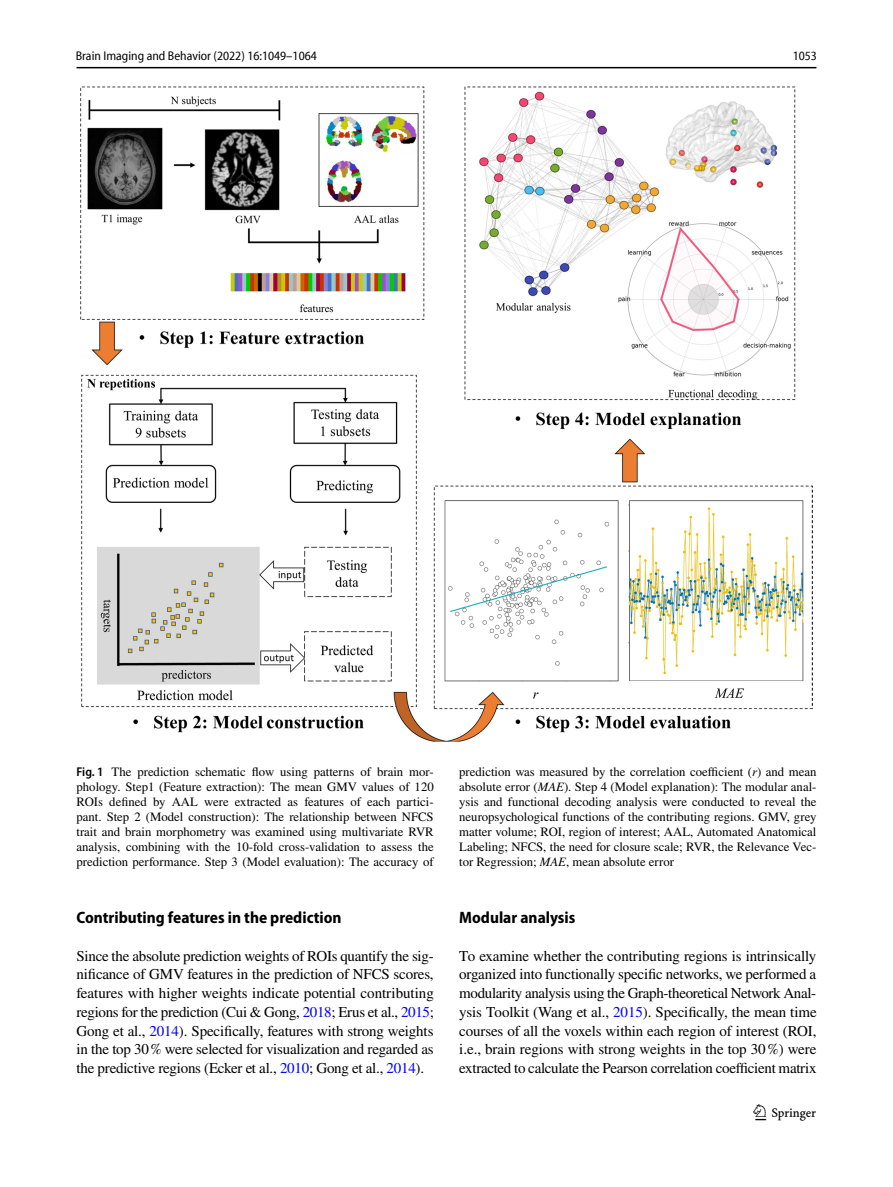
<style>
.page{position:relative;width:893px;height:1187px;background:#fff}
.page>*{position:absolute;margin:0;border:0;box-sizing:border-box;transform-origin:0 0}
.t1{font:22.5px "Springnew Regular 3";color:#000}
.t2{font:700 semi-condensed 16.5px "Myriad Pro";color:#000}
.t3{font:15px/18.8px "STIX";letter-spacing:-.02em;color:#000;text-align:justify}
.t4{font:12.75px/15px "STIX";color:#000;text-align:justify}
.t5{font:semi-condensed 12.75px "Myriad Pro Unic";color:#000}
.s1{font-family:"Myriad Pro";font-weight:600;font-stretch:semi-condensed}
.s2{font-style:italic}
.s3{color:#00f}
</style>
<div class="page">
<hr style="left:77px;top:67px;width:739px;height:1px;background:#000">
<img style="left:81px;top:87px;width:731px;height:654px">
<p class="t5" style="left:76px;top:51px;width:243px">Brain Imaging and Behavior (2022) 16:1049–1064</p>
<p class="t5" style="left:793px;top:51px;width:26px">1053</p>
<p class="t4" style="left:77px;top:765px;width:359px"><span class="s1">Fig. 1</span> The prediction schematic flow using patterns of brain mor&shy;phology. Step1 (Feature extraction): The mean GMV values of 120<br>ROIs defined by AAL were extracted as features of each partici&shy;pant. Step 2 (Model construction): The relationship between NFCS trait and brain morphometry was examined using multivariate RVR analysis, combining with the 10-fold cross-validation to assess the prediction performance. Step 3 (Model evaluation): The accuracy of</p>
<p class="t4" style="left:459px;top:765px;width:359px">prediction was measured by the correlation coefficient (<span class="s2">r</span>) and mean absolute error (<span class="s2">MAE</span>). Step 4 (Model explanation): The modular anal&shy;ysis and functional decoding analysis were conducted to reveal the neuropsychological functions of the contributing regions. GMV, grey matter volume; ROI, region of interest; AAL, Automated Anatomical Labeling; NFCS, the need for closure scale; RVR, the Relevance Vec&shy;tor Regression; <span class="s2">MAE</span>, mean absolute error</p>
<p class="t2" style="left:77px;top:908px;width:267px">Contributing features in the prediction</p>
<p class="t3" style="left:77px;top:947px;width:359px">Since the absolute prediction weights of ROIs quantify the sig&shy;nificance of GMV features in the prediction of NFCS scores, features with higher weights indicate potential contributing regions for the prediction (Cui &amp; Gong, <span class="s3">2018</span>; Erus et al., <span class="s3">2015</span>; Gong et al., <span class="s3">2014</span>). Specifically, features with strong weights in the top 30% were selected for visualization and regarded as the predictive regions (Ecker et al., <span class="s3">2010</span>; Gong et al., <span class="s3">2014</span>).</p>
<p class="t2" style="left:459px;top:908px;width:118px">Modular analysis</p>
<p class="t3" style="left:459px;top:947px;width:359px">To examine whether the contributing regions is intrinsically organized into functionally specific networks, we performed a modularity analysis using the Graph-theoretical Network Anal&shy;ysis Toolkit (Wang et al., <span class="s3">2015</span>). Specifically, the mean time courses of all the voxels within each region of interest (ROI, i.e., brain regions with strong weights in the top 30%) were extracted to calculate the Pearson correlation coefficient matrix</p>
<h1 class="t1" style="left:755px;top:1104px;width:62px">1 3</h1>
</div>
